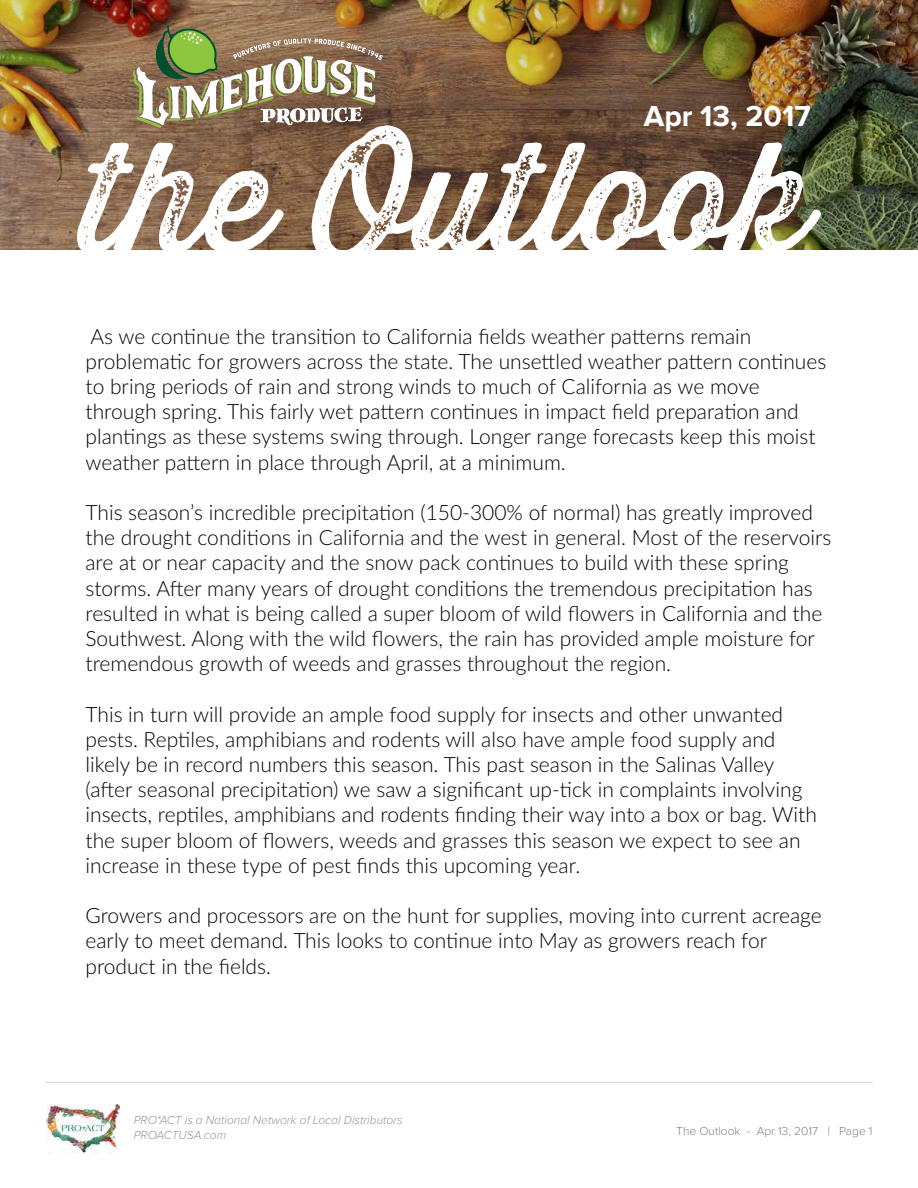
<style>
.page{position:relative;width:918px;height:1188px;background:#fff}
.page>*{position:absolute;margin:0;border:0;box-sizing:border-box;transform-origin:0 0}
.t1{font:150.75px "Thirsty Rough Reg Two";color:#fff}
.t2{font:700 30px "Proxima Nova";color:#fff}
.t3{font:300 21px/25.2px "Lato";color:#000}
.t4{font:italic 300 12px/14.4px "Proxima Nova";color:#939598}
.t5{font:300 12px "Proxima Nova";color:#808285}
</style>
<div class="page">
<img style="left:0;top:0;width:918px;height:249px">
<img style="left:46px;top:1104px;width:74px;height:49px">
<hr style="left:45px;top:1082px;width:828px;height:1px;background:#d1d3d4">
<img style="left:134px;top:26px;width:249px;height:101px">
<h2 class="t2" style="left:644px;top:99px;width:169px">Apr 13, 2017</h2>
<h1 class="t1" style="left:83px;top:86px;width:730px">the Outlook</h1>
<p class="t3" style="left:86px;top:323px;width:742px">As we continue the transition to California fields weather patterns remain problematic for growers across the state. The unsettled weather pattern continues to bring periods of rain and strong winds to much of California as we move through spring. This fairly wet pattern continues in impact field preparation and plantings as these systems swing through. Longer range forecasts keep this moist weather pattern in place through April, at a minimum.</p>
<p class="t3" style="left:86px;top:499px;width:747px">This season’s incredible precipitation (150-300% of normal) has greatly improved the drought conditions in California and the west in general. Most of the reservoirs are at or near capacity and the snow pack continues to build with these spring storms. After many years of drought conditions the tremendous precipitation has resulted in what is being called a super bloom of wild flowers in California and the Southwest. Along with the wild flowers, the rain has provided ample moisture for tremendous growth of weeds and grasses throughout the region.</p>
<p class="t3" style="left:86px;top:701px;width:733px">This in turn will provide an ample food supply for insects and other unwanted pests. Reptiles, amphibians and rodents will also have ample food supply and likely be in record numbers this season. This past season in the Salinas Valley (after seasonal precipitation) we saw a significant up-tick in complaints involving insects, reptiles, amphibians and rodents finding their way into a box or bag. With the super bloom of flowers, weeds and grasses this season we expect to see an increase in these type of pest finds this upcoming year.</p>
<p class="t3" style="left:86px;top:902px;width:738px">Growers and processors are on the hunt for supplies, moving into current acreage early to meet demand. This looks to continue into May as growers reach for product in the fields.</p>
<p class="t4" style="left:134px;top:1114px;width:270px">PRO*ACT is a National Network of Local Distributors<br>PROACTUSA.com</p>
<p class="t5" style="left:676px;top:1126px;width:198px">The Outlook - Apr 13, 2017 | Page 1</p>
</div>
